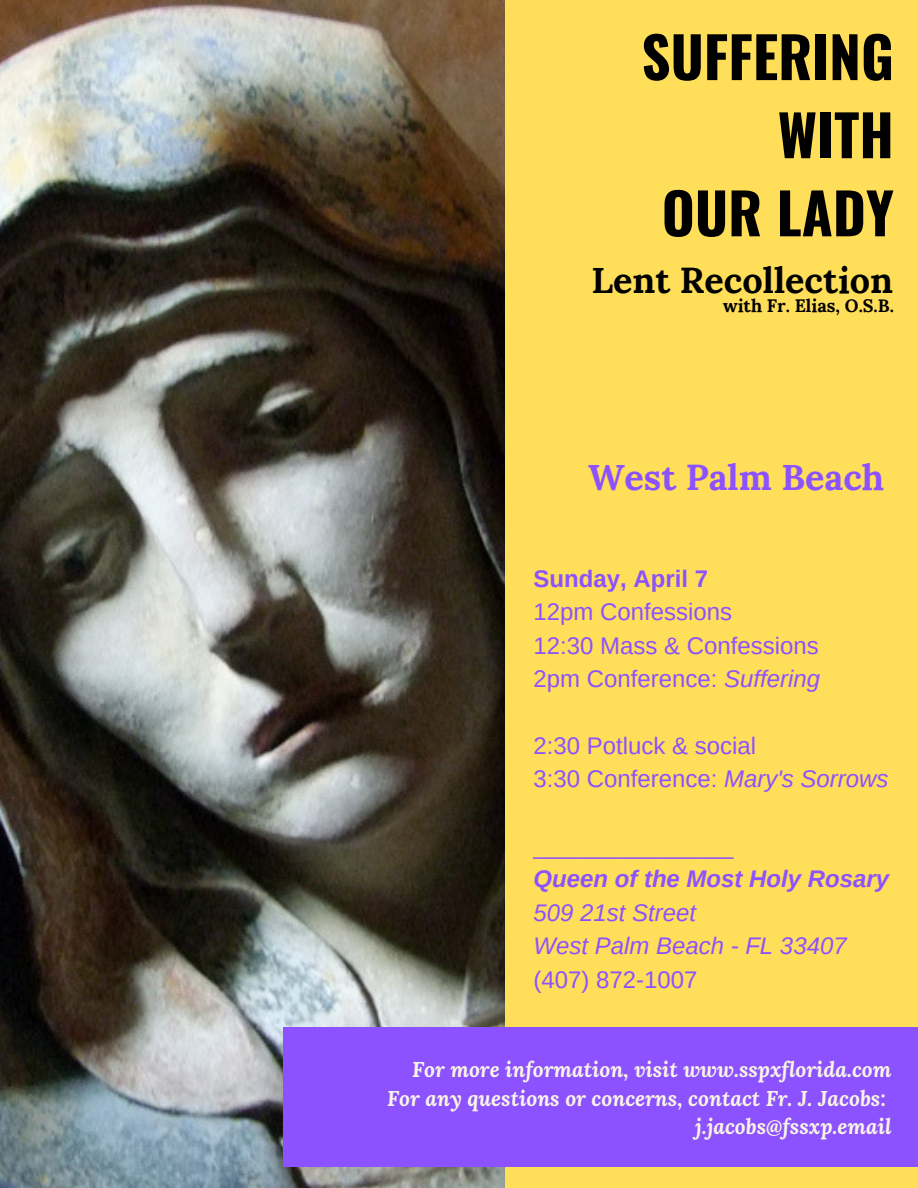
<style>
.page{position:relative;width:918px;height:1188px;background:#ffde59}
.page>*{position:absolute;margin:0;border:0;box-sizing:border-box;transform-origin:0 0}
.t1{font:700 56.55px/78.2px "Oswald";color:#000;text-align:right}
.t2{font:700 36px "Lora";color:#000}
.t3{font:700 36px "Lora";color:#8c52ff}
.t4{font:24px/33.3px "Arimo";color:#8c52ff}
.t5{font:italic 24px/33.3px "Arimo";color:#8c52ff}
.t6{font:italic 700 24px "Arimo";color:#8c52ff}
.t7{font:700 24px "Arimo";color:#8c52ff}
.t8{font:italic 700 21.3px/28.7px "Lora";color:#f9f4e6;text-align:right}
.t9{font:700 18px "Lora";color:#000}
.s1{font-style:italic}
</style>
<div class="page">
<img style="left:0;top:0;width:504px;height:1188px">
<div style="left:284px;top:1027px;width:634px;height:140px;background:#8c52ff"></div>
<h1 class="t1" style="left:641px;top:15px;width:254px">SUFFERING<br>WITH<br>OUR LADY</h1>
<h2 class="t2" style="left:592px;top:257px;width:303px">Lent Recollection</h2>
<p class="t9" style="left:723px;top:294px;width:172px">with Fr. Elias, O.S.B.</p>
<h2 class="t3" style="left:588px;top:454px;width:298px">West Palm Beach</h2>
<p class="t7" style="left:533px;top:565px;width:176px">Sunday, April 7</p>
<p class="t4" style="left:533px;top:595px;width:288px">12pm Confessions<br>12:30 Mass &amp; Confessions<br>2pm Conference: <span class="s1">Suffering</span></p>
<p class="t4" style="left:533px;top:729px;width:357px">2:30 Potluck &amp; social<br>3:30 Conference: <span class="s1">Mary's Sorrows</span></p>
<p class="t4" style="left:533px;top:829px;width:202px">_______________</p>
<p class="t6" style="left:533px;top:866px;width:357px">Queen of the Most Holy Rosary</p>
<p class="t5" style="left:533px;top:896px;width:315px">509 21st Street<br>West Palm Beach - FL 33407</p>
<p class="t4" style="left:533px;top:963px;width:166px">(407) 872-1007</p>
<p class="t8" style="left:387px;top:1055px;width:506px">For more information, visit www.sspxflorida.com<br>For any questions or concerns, contact Fr. J. Jacobs: j.jacobs@fssxp.email</p>
</div>
